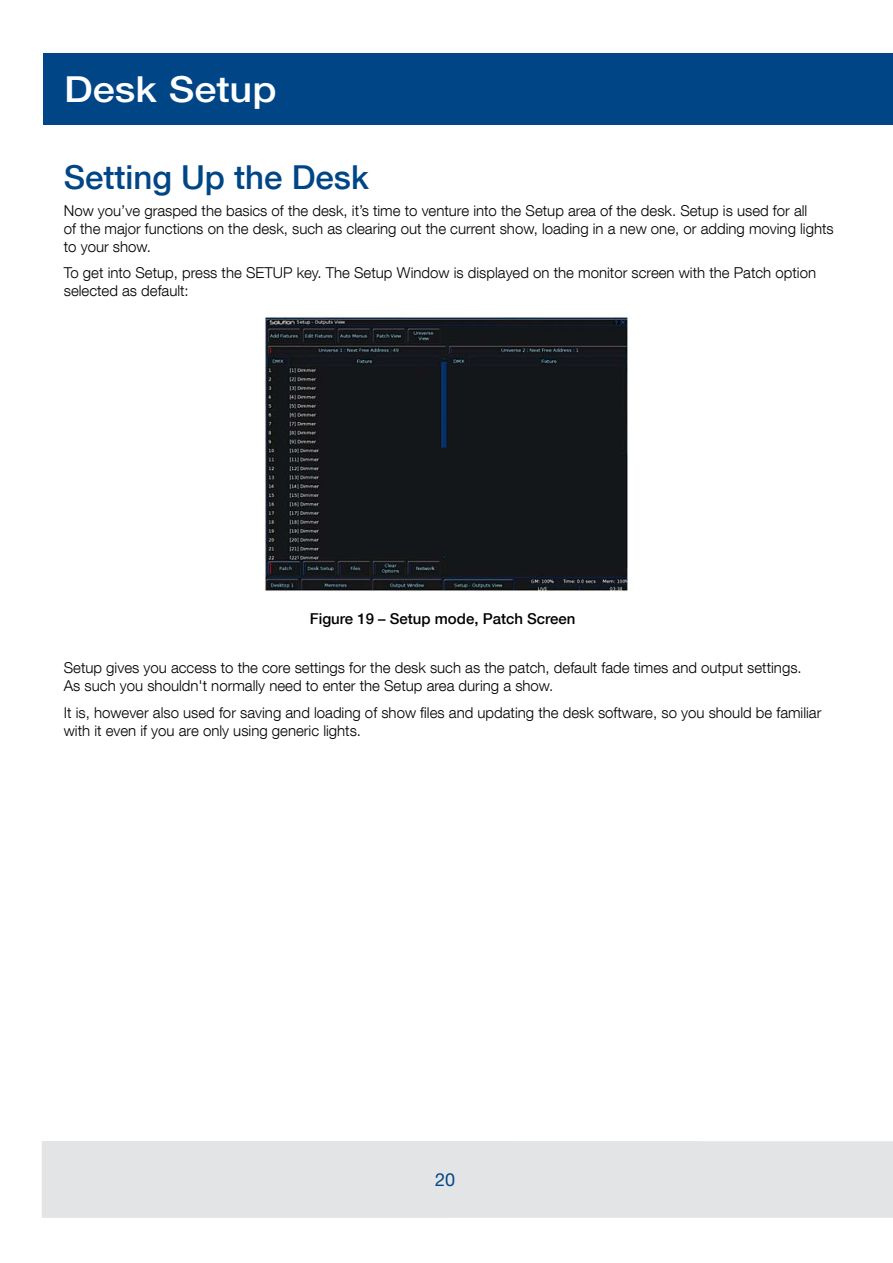
<style>
.page{position:relative;width:893px;height:1263px;background:#fff}
.page>*{position:absolute;margin:0;border:0;box-sizing:border-box;transform-origin:0 0}
.t1{font:500 36px "Helvetica Neue";color:#fff;scale:1.1 1}
.t2{font:500 33px "Helvetica Neue LT Com";color:#004687}
.t3{font:18px "Helvetica Neue";color:#004687}
.t4{font:300 15px/18px "Helvetica Neue LT Com";color:#000}
.t5{font:500 15px "Helvetica Neue LT Com";color:#000}
</style>
<div class="page">
<div style="left:42px;top:1141px;width:851px;height:77px;background:#e3e4e5"></div>
<div style="left:43px;top:53px;width:850px;height:72px;background:#004687"></div>
<img style="left:264px;top:317px;width:364px;height:274px">
<h1 class="t1" style="left:64px;top:67px;width:195px">Desk Setup</h1>
<h2 class="t2" style="left:64px;top:158px;width:306px">Setting Up the Desk</h2>
<p class="t4" style="left:64px;top:201px;width:771px">Now you’ve grasped the basics of the desk, it’s time to venture into the Setup area of the desk. Setup is used for all<br>of the major functions on the desk, such as clearing out the current show, loading in a new one, or adding moving lights to your show.</p>
<p class="t4" style="left:64px;top:264px;width:754px">To get into Setup, press the SETUP key. The Setup Window is displayed on the monitor screen with the Patch option selected as default:</p>
<p class="t5" style="left:310px;top:610px;width:267px">Figure 19 – Setup mode, Patch Screen</p>
<p class="t4" style="left:64px;top:658px;width:739px">Setup gives you access to the core settings for the desk such as the patch, default fade times and output settings.<br>As such you shouldn't normally need to enter the Setup area during a show.</p>
<p class="t4" style="left:64px;top:703px;width:759px">It is, however also used for saving and loading of show files and updating the desk software, so you should be familiar with it even if you are only using generic lights.</p>
<p class="t3" style="left:435px;top:1169px;width:22px">20</p>
</div>
